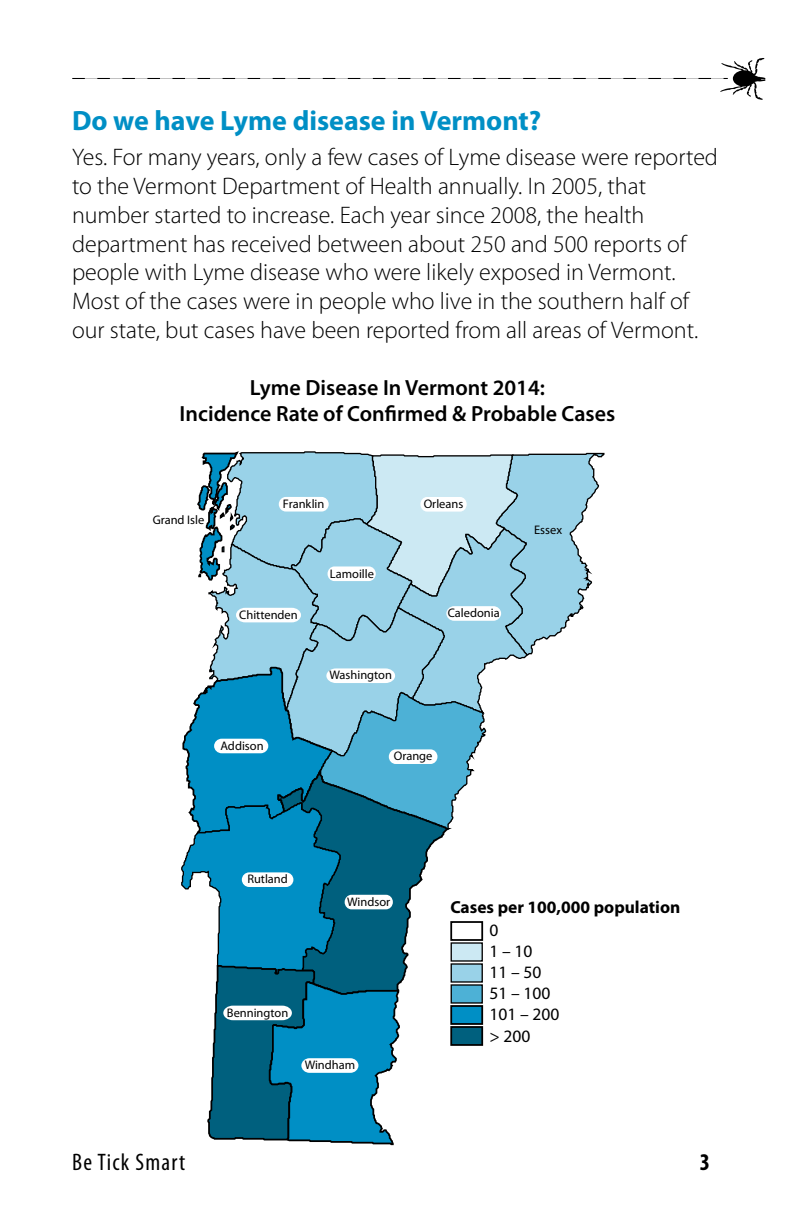
<style>
.page{position:relative;width:792px;height:1224px;background:#fff}
.page>*{position:absolute;margin:0;border:0;box-sizing:border-box;transform-origin:0 0}
.t1{font:700 28px "Myriad Pro";color:#008fc5}
.t2{font:300 24px/28.8px "Myriad Pro";color:#000}
.t3{font:condensed 24px "Myriad Pro";letter-spacing:.05em;color:#000}
.t4{font:700 condensed 24px "Myriad Pro";color:#000}
.t5{font:600 22px/26.4px "Myriad Pro";color:#000;text-align:center}
.t6{font:17.4px/21px "Myriad Pro";color:#000}
.t7{font:700 17.4px "Myriad Pro";color:#000}
.t8{font:12.4px "Myriad Pro";color:#000}
</style>
<div class="page">
<svg style="left:72px;top:58px;width:694px;height:42px"></svg>
<svg style="left:181px;top:451px;width:424px;height:695px"></svg>
<div style="left:279px;top:497px;width:50px;height:15px;background:#fff;border-radius:7px"></div>
<div style="left:328px;top:566px;width:48px;height:15px;background:#fff;border-radius:7px"></div>
<div style="left:420px;top:497px;width:47px;height:15px;background:#fff;border-radius:7px"></div>
<div style="left:446px;top:606px;width:55px;height:15px;background:#fff;border-radius:8px"></div>
<p class="t1" style="left:72px;top:103px;width:471px">Do we have Lyme disease in Vermont?</p>
<p class="t2" style="left:72px;top:143px;width:648px">Yes. For many years, only a few cases of Lyme disease were reported to the Vermont Department of Health annually. In 2005, that number started to increase. Each year since 2008, the health department has received between about 250 and 500 reports of people with Lyme disease who were likely exposed in Vermont.<br>Most of the cases were in people who live in the southern half of our state, but cases have been reported from all areas of Vermont.</p>
<p class="t5" style="left:180px;top:373px;width:437px">Lyme Disease In Vermont 2014:<br>Incidence Rate of Confirmed &amp; Probable Cases</p>
<p class="t8" style="left:153px;top:512px;width:53px">Grand Isle</p>
<p class="t8" style="left:283px;top:496px;width:43px">Franklin</p>
<p class="t8" style="left:239px;top:607px;width:60px">Chittenden</p>
<p class="t8" style="left:330px;top:566px;width:46px">Lamoille</p>
<p class="t8" style="left:329px;top:668px;width:64px">Washington</p>
<p class="t8" style="left:424px;top:496px;width:41px">Orleans</p>
<p class="t8" style="left:448px;top:605px;width:54px">Caledonia</p>
<p class="t8" style="left:221px;top:738px;width:45px">Addison</p>
<p class="t8" style="left:394px;top:749px;width:40px">Orange</p>
<p class="t8" style="left:534px;top:522px;width:29px">Essex</p>
<p class="t8" style="left:247px;top:872px;width:42px">Rutland</p>
<p class="t8" style="left:347px;top:894px;width:45px">Windsor</p>
<p class="t8" style="left:227px;top:1005px;width:63px">Bennington</p>
<p class="t8" style="left:305px;top:1057px;width:52px">Windham</p>
<p class="t7" style="left:450px;top:895px;width:231px">Cases per 100,000 population</p>
<p class="t6" style="left:489px;top:919px;width:71px">0<br>1 – 10<br>11 – 50<br>51 – 100<br>101 – 200 &gt; 200</p>
<p class="t3" style="left:72px;top:1148px;width:115px">Be Tick Smart</p>
<p class="t4" style="left:700px;top:1147px;width:12px">3</p>
</div>
